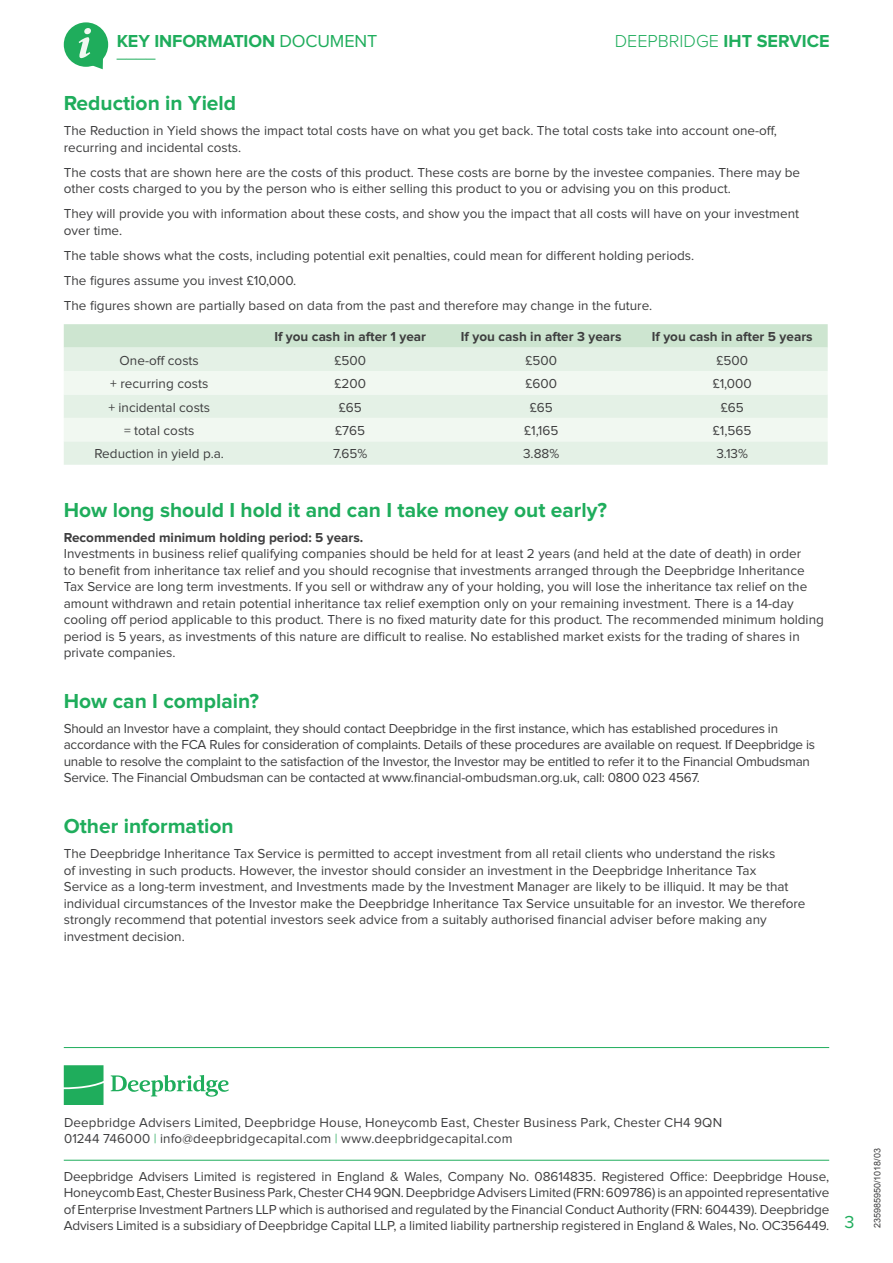
<style>
.page{position:relative;width:893px;height:1263px;background:#fff}
.page>*{position:absolute;margin:0;border:0;box-sizing:border-box;transform-origin:0 0}
.t1{font:700 21px "Proxima Nova";color:#1fad5c}
.t2{font:700 18px "Proxima Nova";letter-spacing:-.005em;color:#1fad5c}
.t3{font:300 18px "Proxima Nova";color:#1fad5c}
.t4{font:18px "Proxima Nova";color:#1fad5c}
.t5{font:17.25px "Proxima Nova";color:#1fad5c}
.t6{font:13.5px/16.5px "Proxima Nova";color:#3e3e3f}
.t7{font:13.5px/16.5px "Proxima Nova";letter-spacing:-.02em;color:#3e3e3f}
.t8{font:700 13.5px "Proxima Nova";color:#3e3e3f}
.t9{font:9px "Arial";color:#3e3e3f}
.s1{font-weight:400}
.s2{font-weight:700}
.s3{color:#3cb26a}
</style>
<div class="page">
<hr style="left:64px;top:1160px;width:765px;height:1px;background:#1fad5c">
<hr style="left:64px;top:1047px;width:765px;height:1px;background:#1fad5c">
<svg style="left:64px;top:1065px;width:40px;height:40px;background:#2db266"></svg>
<svg style="left:111px;top:1075px;width:118px;height:22px"></svg>
<div style="left:64px;top:22px;width:44px;height:45px;background:#1fad5c;border-radius:50%"></div>
<svg style="left:79px;top:28px;width:24px;height:41px"></svg>
<svg style="left:64px;top:324px;width:764px;height:24px;background:#cee5d1"></svg>
<div style="left:64px;top:348px;width:764px;height:117px;background:#e4f1e6"></div>
<svg style="left:64px;top:371px;width:764px;height:70px;fill:#f1f8f1"></svg>
<h2 class="t2" style="left:117px;top:31px;width:262px">KEY INFORMATION <span class="s1">DOCUMENT</span></h2>
<h2 class="t3" style="left:615px;top:32px;width:216px">DEEPBRIDGE <span class="s2">IHT SERVICE</span></h2>
<p class="t5" style="left:117px;top:43px;width:40px">____</p>
<p class="t1" style="left:64px;top:91px;width:174px">Reduction in Yield</p>
<p class="t6" style="left:64px;top:123px;width:715px">The Reduction in Yield shows the impact total costs have on what you get back. The total costs take into account one-off, recurring and incidental costs.</p>
<p class="t6" style="left:64px;top:164px;width:738px">The costs that are shown here are the costs of this product. These costs are borne by the investee companies. There may be other costs charged to you by the person who is either selling this product to you or advising you on this product.</p>
<p class="t6" style="left:64px;top:206px;width:737px">They will provide you with information about these costs, and show you the impact that all costs will have on your investment over time.</p>
<p class="t6" style="left:64px;top:247px;width:632px">The table shows what the costs, including potential exit penalties, could mean for different holding periods.</p>
<p class="t6" style="left:64px;top:272px;width:234px">The figures assume you invest £10,000.</p>
<p class="t6" style="left:64px;top:297px;width:590px">The figures shown are partially based on data from the past and therefore may change in the future.</p>
<p class="t8" style="left:274px;top:329px;width:153px">If you cash in after 1 year</p>
<p class="t8" style="left:461px;top:329px;width:162px">If you cash in after 3 years</p>
<p class="t8" style="left:652px;top:329px;width:162px">If you cash in after 5 years</p>
<p class="t6" style="left:120px;top:352px;width:81px">One-off costs</p>
<p class="t6" style="left:334px;top:352px;width:33px">£500</p>
<p class="t6" style="left:525px;top:352px;width:33px">£500</p>
<p class="t6" style="left:716px;top:352px;width:33px">£500</p>
<p class="t6" style="left:110px;top:376px;width:100px">+ recurring costs</p>
<p class="t6" style="left:334px;top:376px;width:33px">£200</p>
<p class="t6" style="left:525px;top:376px;width:33px">£600</p>
<p class="t6" style="left:713px;top:376px;width:41px">£1,000</p>
<p class="t6" style="left:108px;top:399px;width:103px">+ incidental costs</p>
<p class="t6" style="left:339px;top:399px;width:24px">£65</p>
<p class="t6" style="left:530px;top:399px;width:24px">£65</p>
<p class="t6" style="left:721px;top:399px;width:24px">£65</p>
<p class="t6" style="left:124px;top:422px;width:72px">= total costs</p>
<p class="t6" style="left:335px;top:422px;width:31px">£765</p>
<p class="t6" style="left:524px;top:422px;width:36px">£1,165</p>
<p class="t6" style="left:713px;top:422px;width:40px">£1,565</p>
<p class="t6" style="left:95px;top:446px;width:131px">Reduction in yield p.a.</p>
<p class="t6" style="left:333px;top:446px;width:36px">7.65%</p>
<p class="t6" style="left:523px;top:446px;width:38px">3.88%</p>
<p class="t6" style="left:716px;top:446px;width:33px">3.13%</p>
<p class="t1" style="left:64px;top:498px;width:545px">How long should I hold it and can I take money out early?</p>
<p class="t8" style="left:64px;top:529px;width:301px">Recommended minimum holding period: 5 years.</p>
<p class="t6" style="left:64px;top:546px;width:762px">Investments in business relief qualifying companies should be held for at least 2 years (and held at the date of death) in order<br>to benefit from inheritance tax relief and you should recognise that investments arranged through the Deepbridge Inheritance Tax Service are long term investments. If you sell or withdraw any of your holding, you will lose the inheritance tax relief on the amount withdrawn and retain potential inheritance tax relief exemption only on your remaining investment. There is a 14-day cooling off period applicable to this product. There is no fixed maturity date for this product. The recommended minimum holding period is 5 years, as investments of this nature are difficult to realise. No established market exists for the trading of shares in private companies.</p>
<p class="t1" style="left:64px;top:689px;width:197px">How can I complain?</p>
<p class="t7" style="left:64px;top:720px;width:753px">Should an Investor have a complaint, they should contact Deepbridge in the first instance, which has established procedures in accordance with the FCA Rules for consideration of complaints. Details of these procedures are available on request. If Deepbridge is unable to resolve the complaint to the satisfaction of the Investor, the Investor may be entitled to refer it to the Financial Ombudsman Service. The Financial Ombudsman can be contacted at www.financial-ombudsman.org.uk, call: 0800 023 4567.</p>
<p class="t1" style="left:64px;top:814px;width:171px">Other information</p>
<p class="t6" style="left:64px;top:846px;width:743px">The Deepbridge Inheritance Tax Service is permitted to accept investment from all retail clients who understand the risks<br>of investing in such products. However, the investor should consider an investment in the Deepbridge Inheritance Tax<br>Service as a long-term investment, and Investments made by the Investment Manager are likely to be illiquid. It may be that individual circumstances of the Investor make the Deepbridge Inheritance Tax Service unsuitable for an investor. We therefore strongly recommend that potential investors seek advice from a suitably authorised financial adviser before making any investment decision.</p>
<p class="t6" style="left:64px;top:1114px;width:660px">Deepbridge Advisers Limited, Deepbridge House, Honeycomb East, Chester Business Park, Chester CH4 9QN<br>01244 746000 <span class="s3">|</span> info@deepbridgecapital.com <span class="s3">|</span> www.deepbridgecapital.com</p>
<p class="t6" style="left:64px;top:1169px;width:767px;text-align:justify">Deepbridge Advisers Limited is registered in England &amp; Wales, Company No. 08614835. Registered Office: Deepbridge House, Honeycomb East, Chester Business Park, Chester CH4 9QN. Deepbridge Advisers Limited (FRN: 609786) is an appointed representative of Enterprise Investment Partners LLP which is authorised and regulated by the Financial Conduct Authority (FRN: 604439). Deepbridge Advisers Limited is a subsidiary of Deepbridge Capital LLP, a limited liability partnership registered in England &amp; Wales, No. OC356449.</p>
<p class="t4" style="left:844px;top:1212px;width:12px">3</p>
<p class="t9" style="left:871px;top:1228px;width:82px;rotate:-90deg">235985950/1018/03</p>
</div>
